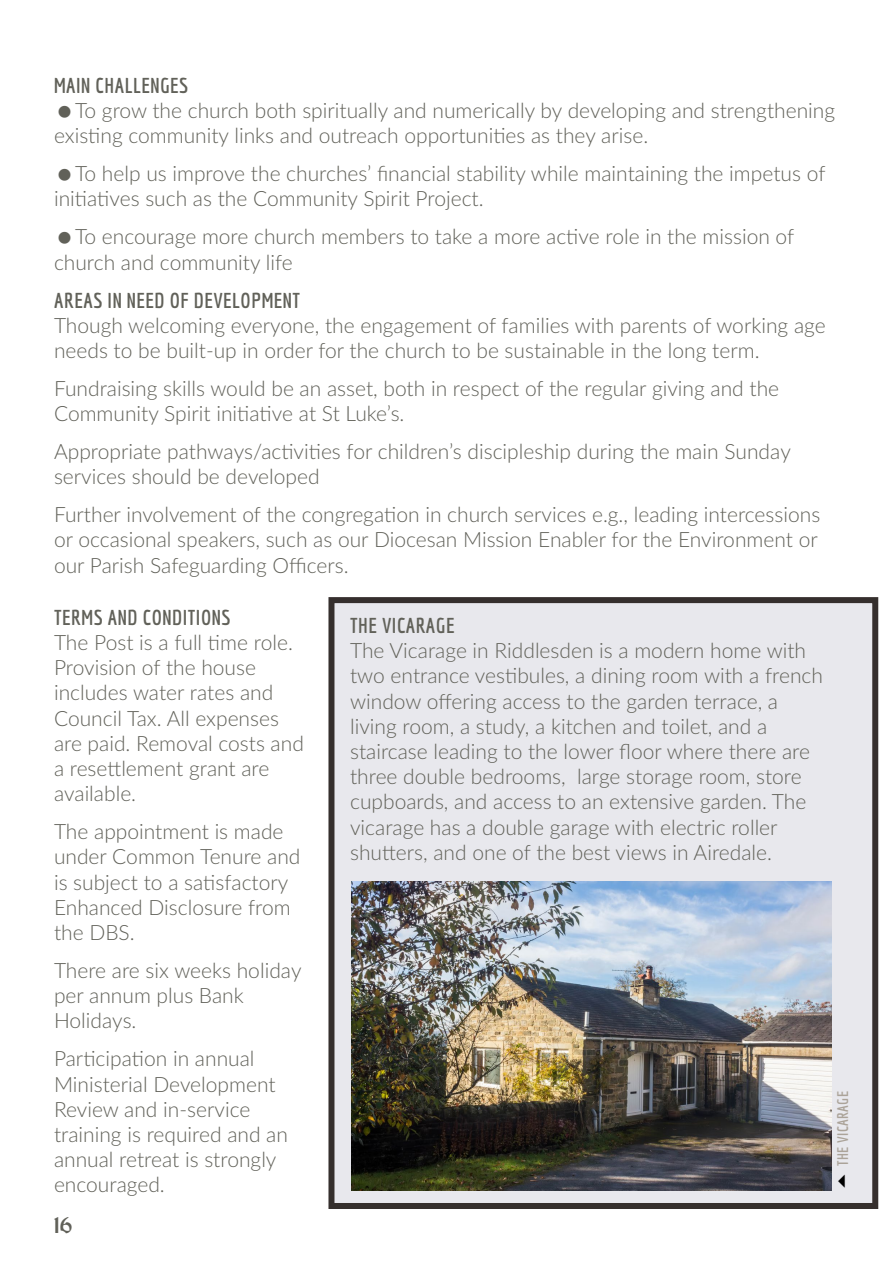
<style>
.page{position:relative;width:893px;height:1263px;background:#fff}
.page>*{position:absolute;margin:0;border:0;box-sizing:border-box;transform-origin:0 0}
.t1{font:300 21px/25.2px "Lato";color:#616159}
.t2{font:700 21px "Economica";letter-spacing:.025em;color:#616159}
.t3{font:21px "Vinque";color:#616159}
.t4{font:700 15px "Economica";letter-spacing:.025em;color:#aba399}
</style>
<div class="page">
<div style="left:328px;top:597px;width:550px;height:612px;background:#e8e8ed;border:6px solid #352f2d"></div>
<img style="left:351px;top:882px;width:480px;height:309px">
<p class="t2" style="left:54px;top:73px;width:136px">MAIN CHALLENGES</p>
<p class="t1" style="left:54px;top:97px;width:783px;text-indent:21px">To grow the church both spiritually and numerically by developing and strengthening existing community links and outreach opportunities as they arise.</p>
<p class="t1" style="left:54px;top:160px;width:773px;text-indent:21px">To help us improve the churches’ financial stability while maintaining the impetus of initiatives such as the Community Spirit Project.</p>
<p class="t1" style="left:54px;top:224px;width:742px;text-indent:21px">To encourage more church members to take a more active role in the mission of church and community life</p>
<p class="t2" style="left:54px;top:288px;width:248px">AREAS IN NEED OF DEVELOPMENT</p>
<p class="t1" style="left:54px;top:312px;width:773px">Though welcoming everyone, the engagement of families with parents of working age needs to be built-up in order for the church to be sustainable in the long term.</p>
<p class="t1" style="left:54px;top:375px;width:727px">Fundraising skills would be an asset, both in respect of the regular giving and the<br>Community Spirit initiative at St Luke’s.</p>
<p class="t1" style="left:54px;top:438px;width:738px">Appropriate pathways/activities for children’s discipleship during the main Sunday services should be developed</p>
<p class="t1" style="left:54px;top:501px;width:768px;text-align:justify">Further involvement of the congregation in church services e.g., leading intercessions or occasional speakers, such as our Diocesan Mission Enabler for the Environment or our Parish Safeguarding Officers.</p>
<p class="t2" style="left:54px;top:605px;width:178px">TERMS AND CONDITIONS</p>
<p class="t1" style="left:54px;top:629px;width:251px">The Post is a full time role.<br>Provision of the house includes water rates and<br>Council Tax. All expenses are paid. Removal costs and a resettlement grant are available.</p>
<p class="t1" style="left:54px;top:818px;width:248px">The appointment is made under Common Tenure and is subject to a satisfactory<br>Enhanced Disclosure from the DBS.</p>
<p class="t1" style="left:54px;top:957px;width:249px">There are six weeks holiday per annum plus Bank<br>Holidays.</p>
<p class="t1" style="left:54px;top:1045px;width:236px">Participation in annual<br>Ministerial Development<br>Review and in-service training is required and an annual retreat is strongly encouraged.</p>
<p class="t3" style="left:54px;top:1212px;width:20px">16</p>
<p class="t2" style="left:350px;top:613px;width:106px">THE VICARAGE</p>
<p class="t1" style="left:350px;top:637px;width:474px">The Vicarage in Riddlesden is a modern home with two entrance vestibules, a dining room with a french window offering access to the garden terrace, a living room, a study, a kitchen and toilet, and a staircase leading to the lower floor where there are three double bedrooms, large storage room, store cupboards, and access to an extensive garden. The vicarage has a double garage with electric roller shutters, and one of the best views in Airedale.</p>
<p class="t4" style="left:834px;top:1166px;width:76px;rotate:-90deg">THE VICARAGE</p>
</div>
